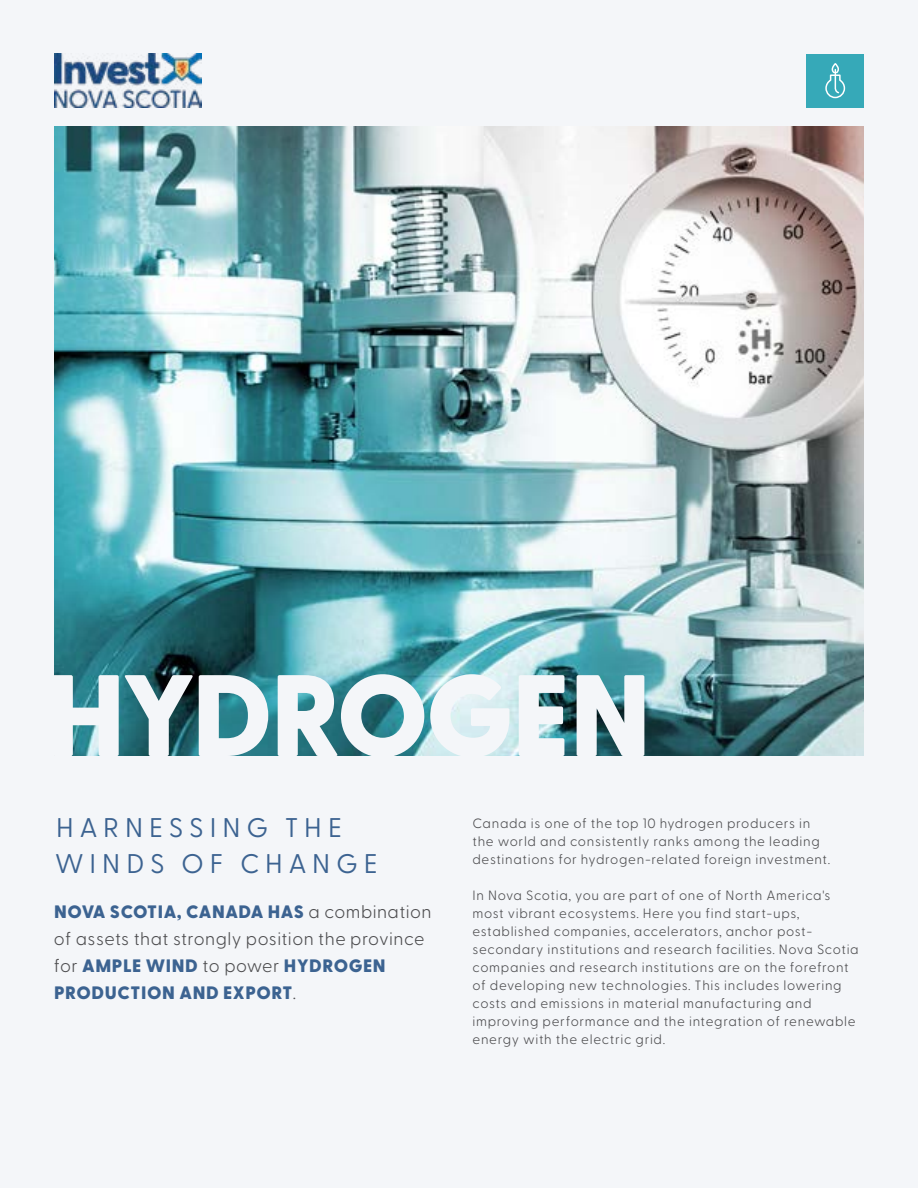
<style>
.page{position:relative;width:918px;height:1188px;background:#f4f6f9}
.page>*{position:absolute;margin:0;border:0;box-sizing:border-box;transform-origin:0 0}
.t1{font:800 115.5px "Greycliff CF";letter-spacing:-.035em;color:#f4f6f9}
.t2{font:27px/36px "Greycliff CF";letter-spacing:.22em;color:#3c6391}
.t3{font:300 18px/27px "Greycliff CF";letter-spacing:.025em;color:#4d4d4f}
.t4{font:300 13.5px/18px "Greycliff CF";letter-spacing:.05em;color:#4d4d4f}
.s1{font-weight:800;color:#3c6391}
</style>
<div class="page">
<img style="left:54px;top:54px;width:147px;height:54px">
<div style="left:807px;top:54px;width:57px;height:54px;background:#36a9b8"></div>
<img style="left:54px;top:126px;width:810px;height:630px">
<svg style="left:825px;top:64px;width:21px;height:35px"></svg>
<h1 class="t1" style="left:46px;top:627px;width:607px">HYDROGEN</h1>
<h2 class="t2" style="left:55px;top:808px;width:325px">HARNESSING THE<br>WINDS OF CHANGE</h2>
<p class="t4" style="left:472px;top:813px;width:359px">Canada is one of the top 10 hydrogen producers in the world and consistently ranks among the leading destinations for hydrogen-related foreign investment.</p>
<p class="t4" style="left:472px;top:885px;width:388px">In Nova Scotia, you are part of one of North America's most vibrant ecosystems. Here you find start-ups, established companies, accelerators, anchor post&shy;secondary institutions and research facilities. Nova Scotia companies and research institutions are on the forefront of developing new technologies. This includes lowering costs and emissions in material manufacturing and improving performance and the integration of renewable energy with the electric grid.</p>
<h3 class="t3" style="left:54px;top:897px;width:379px"><span class="s1">NOVA SCOTIA, CANADA HAS</span> a combination of assets that strongly position the province for <span class="s1">AMPLE WIND</span> to power <span class="s1">HYDROGEN PRODUCTION AND EXPORT</span>.</h3>
</div>
